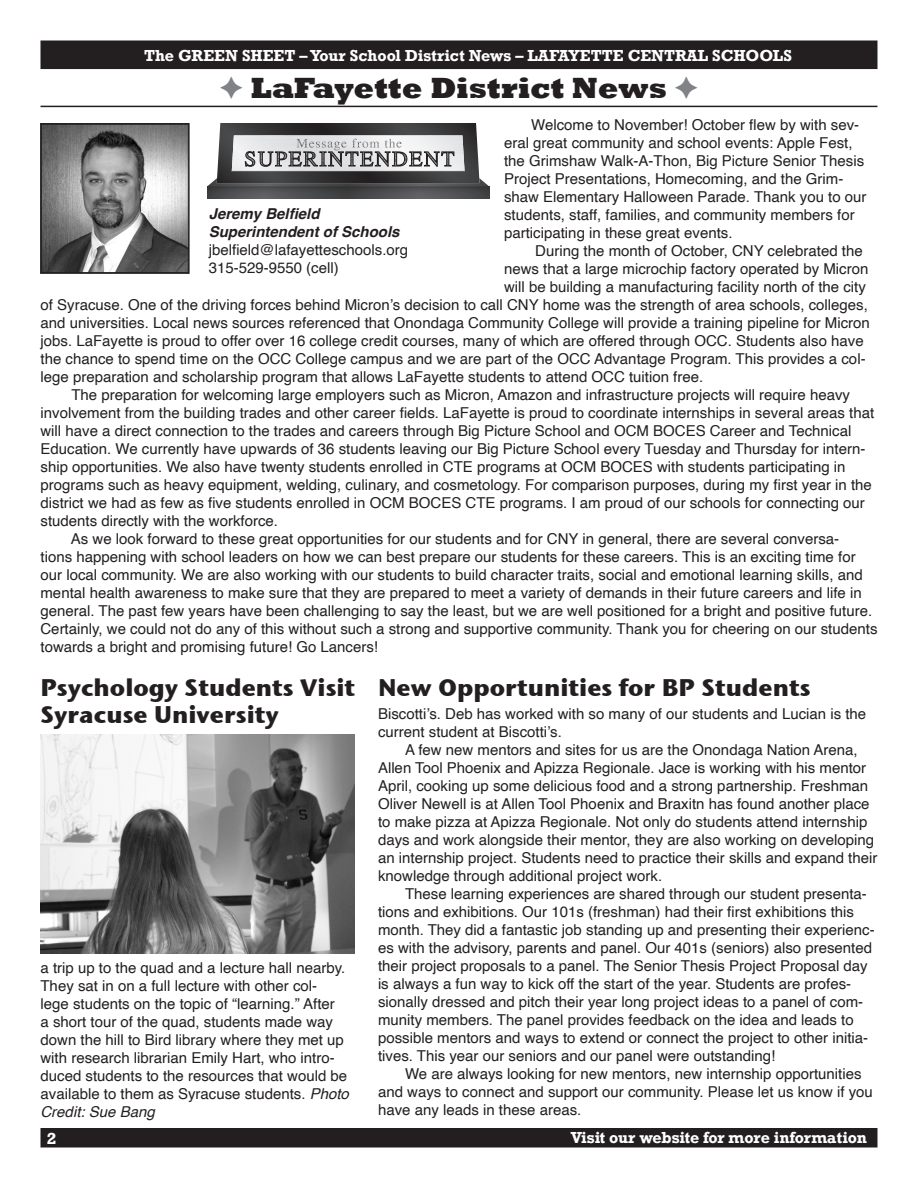
<style>
.page{position:relative;width:918px;height:1188px;background:#fff}
.page>*{position:absolute;margin:0;border:0;box-sizing:border-box;transform-origin:0 0}
.t1{font:800 30px "Rockwell";color:#231f20}
.t2{font:700 24px/27px "Stone Sans ITC";color:#231f20}
.t3{font:15px/18px "Helvetica";color:#231f20}
.t4{font:700 15px "Rockwell";color:#fff}
.t5{font:italic 700 15px "Helvetica";color:#231f20}
.s1{color:#808285}
.s2{font-style:italic}
</style>
<div class="page">
<div style="left:41px;top:1129px;width:836px;height:18px;background:#231f20"></div>
<div style="left:40px;top:1128px;width:838px;height:20px;border:2px solid #231f20"></div>
<div style="left:41px;top:41px;width:836px;height:27px;background:#231f20"></div>
<div style="left:40px;top:40px;width:838px;height:29px;border:2px solid #231f20"></div>
<hr style="left:40px;top:106px;width:838px;height:1px;background:#231f20">
<svg style="left:40px;top:123px;width:149px;height:151px"></svg>
<div style="left:41px;top:124px;width:148px;height:149px;border:1px solid #231f20"></div>
<img style="left:207px;top:186px;width:282px;height:12px">
<svg style="left:208px;top:178px;width:281px;height:8px"></svg>
<img style="left:217px;top:123px;width:263px;height:60px">
<img style="left:232px;top:171px;width:233px;height:1px">
<svg style="left:232px;top:135px;width:233px;height:36px"></svg>
<img style="left:40px;top:735px;width:314px;height:218px">
<p class="t4" style="left:144px;top:45px;width:649px">The GREEN SHEET – Your School District News – LAFAYETTE CENTRAL SCHOOLS</p>
<p class="t1" style="left:220px;top:71px;width:480px"><span class="s1">✦</span> LaFayette District News <span class="s1">✦</span></p>
<p class="t3" style="left:504px;top:116px;width:364px;text-indent:27px">Welcome to November! October flew by with sev&shy;eral great community and school events: Apple Fest, the Grimshaw Walk-A-Thon, Big Picture Senior Thesis Project Presentations, Homecoming, and the Grim&shy;shaw Elementary Halloween Parade. Thank you to our students, staff, families, and community members for participating in these great events.</p>
<p class="t3" style="left:535px;top:242px;width:329px">During the month of October, CNY celebrated the</p>
<p class="t3" style="left:504px;top:260px;width:366px">news that a large microchip factory operated by Micron</p>
<p class="t3" style="left:504px;top:278px;width:363px">will be building a manufacturing facility north of the city</p>
<p class="t3" style="left:40px;top:296px;width:829px">of Syracuse. One of the driving forces behind Micron’s decision to call CNY home was the strength of area schools, colleges,</p>
<p class="t3" style="left:40px;top:314px;width:831px">and universities. Local news sources referenced that Onondaga Community College will provide a training pipeline for Micron</p>
<p class="t3" style="left:40px;top:332px;width:825px">jobs. LaFayette is proud to offer over 16 college credit courses, many of which are offered through OCC. Students also have</p>
<p class="t3" style="left:40px;top:350px;width:827px">the chance to spend time on the OCC College campus and we are part of the OCC Advantage Program. This provides a col-</p>
<p class="t3" style="left:40px;top:368px;width:664px">lege preparation and scholarship program that allows LaFayette students to attend OCC tuition free.</p>
<p class="t3" style="left:40px;top:386px;width:835px;text-indent:31px">The preparation for welcoming large employers such as Micron, Amazon and infrastructure projects will require heavy involvement from the building trades and other career fields. LaFayette is proud to coordinate internships in several areas that will have a direct connection to the trades and careers through Big Picture School and OCM BOCES Career and Technical Education. We currently have upwards of 36 students leaving our Big Picture School every Tuesday and Thursday for intern&shy;ship opportunities. We also have twenty students enrolled in CTE programs at OCM BOCES with students participating in programs such as heavy equipment, welding, culinary, and cosmetology. For comparison purposes, during my first year in the district we had as few as five students enrolled in OCM BOCES CTE programs. I am proud of our schools for connecting our students directly with the workforce.</p>
<p class="t3" style="left:40px;top:530px;width:839px;text-indent:30px">As we look forward to these great opportunities for our students and for CNY in general, there are several conversa-<br>tions happening with school leaders on how we can best prepare our students for these careers. This is an exciting time for our local community. We are also working with our students to build character traits, social and emotional learning skills, and mental health awareness to make sure that they are prepared to meet a variety of demands in their future careers and life in general. The past few years have been challenging to say the least, but we are well positioned for a bright and positive future.<br>Certainly, we could not do any of this without such a strong and supportive community. Thank you for cheering on our students towards a bright and promising future! Go Lancers!</p>
<p class="t5" style="left:209px;top:204px;width:112px">Jeremy Belfield</p>
<p class="t5" style="left:209px;top:222px;width:192px">Superintendent of Schools</p>
<p class="t3" style="left:209px;top:241px;width:201px">jbelfield@lafayetteschools.org</p>
<p class="t3" style="left:209px;top:259px;width:132px">315-529-9550 (cell)</p>
<p class="t2" style="left:40px;top:673px;width:316px">Psychology Students Visit<br>Syracuse University</p>
<p class="t2" style="left:378px;top:673px;width:434px">New Opportunities for BP Students</p>
<p class="t3" style="left:378px;top:706px;width:490px">Biscotti’s. Deb has worked with so many of our students and Lucian is the current student at Biscotti’s.</p>
<p class="t3" style="left:378px;top:742px;width:501px;text-indent:27px">A few new mentors and sites for us are the Onondaga Nation Arena, Allen Tool Phoenix and Apizza Regionale. Jace is working with his mentor April, cooking up some delicious food and a strong partnership. Freshman Oliver Newell is at Allen Tool Phoenix and Braxitn has found another place to make pizza at Apizza Regionale. Not only do students attend internship days and work alongside their mentor, they are also working on developing an internship project. Students need to practice their skills and expand their knowledge through additional project work.</p>
<p class="t3" style="left:378px;top:886px;width:498px;text-indent:27px">These learning experiences are shared through our student presenta&shy;tions and exhibitions. Our 101s (freshman) had their first exhibitions this month. They did a fantastic job standing up and presenting their experienc&shy;es with the advisory, parents and panel. Our 401s (seniors) also presented their project proposals to a panel. The Senior Thesis Project Proposal day is always a fun way to kick off the start of the year. Students are profes&shy;sionally dressed and pitch their year long project ideas to a panel of com&shy;munity members. The panel provides feedback on the idea and leads to possible mentors and ways to extend or connect the project to other initia&shy;tives. This year our seniors and our panel were outstanding!</p>
<p class="t3" style="left:378px;top:1066px;width:496px;text-indent:27px">We are always looking for new mentors, new internship opportunities and ways to connect and support our community. Please let us know if you have any leads in these areas.</p>
<p class="t3" style="left:40px;top:959px;width:310px">a trip up to the quad and a lecture hall nearby.<br>They sat in on a full lecture with other col&shy;lege students on the topic of “learning.” After<br>a short tour of the quad, students made way down the hill to Bird library where they met up with research librarian Emily Hart, who intro&shy;duced students to the resources that would be available to them as Syracuse students. <span class="s2">Photo Credit: Sue Bang</span></p>
<p class="t4" style="left:47px;top:1129px;width:11px">2</p>
<p class="t4" style="left:571px;top:1128px;width:298px">Visit our website for more information</p>
</div>
